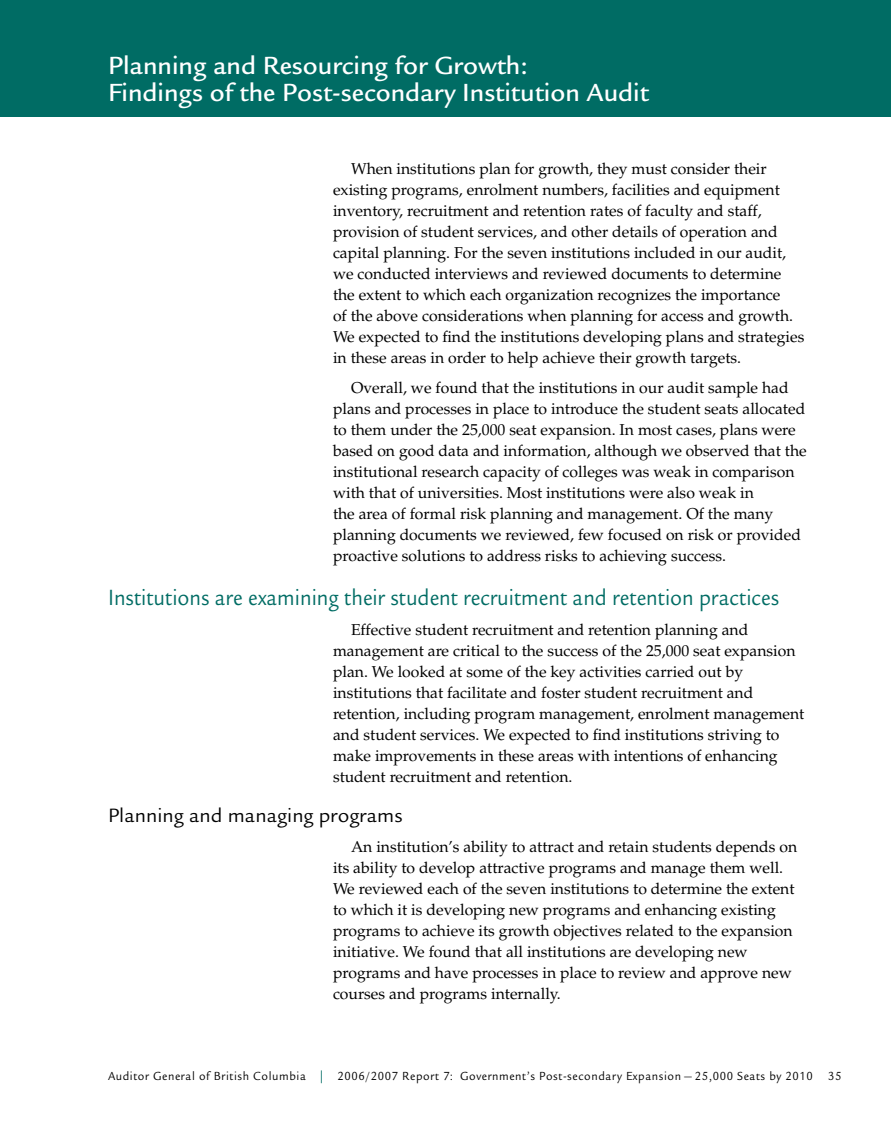
<style>
.page{position:relative;width:891px;height:1134px;background:#fff}
.page>*{position:absolute;margin:0;border:0;box-sizing:border-box;transform-origin:0 0}
.t1{font:500 27px/27px "Legacy Sans";color:#fff}
.t2{font:24px "Legacy Sans";color:#006c64;scale:.9 1}
.t3{font:21px "Legacy Sans";color:#000}
.t4{font:15.75px/21px "Palatino";color:#000}
.t5{font:12.75px "Legacy Sans";letter-spacing:.05em;color:#000;scale:.93 1}
.s1{color:#006c64}
</style>
<div class="page">
<div style="left:0;top:0;width:891px;height:117px;background:#006c64"></div>
<h1 class="t1" style="left:108px;top:52px;width:542px">Planning and Resourcing for Growth:<br>Findings of the Post‑secondary Institution Audit</h1>
<p class="t4" style="left:333px;top:158px;width:473px;text-indent:18px">When institutions plan for growth, they must consider their existing programs, enrolment numbers, facilities and equipment inventory, recruitment and retention rates of faculty and staff, provision of student services, and other details of operation and capital planning. For the seven institutions included in our audit, we conducted interviews and reviewed documents to determine the extent to which each organization recognizes the importance<br>of the above considerations when planning for access and growth.<br>We expected to find the institutions developing plans and strategies in these areas in order to help achieve their growth targets.</p>
<p class="t4" style="left:333px;top:377px;width:475px;text-indent:18px">Overall, we found that the institutions in our audit sample had plans and processes in place to introduce the student seats allocated to them under the 25,000 seat expansion. In most cases, plans were based on good data and information, although we observed that the institutional research capacity of colleges was weak in comparison with that of universities. Most institutions were also weak in<br>the area of formal risk planning and management. Of the many planning documents we reviewed, few focused on risk or provided proactive solutions to address risks to achieving success.</p>
<h2 class="t2" style="left:108px;top:583px;width:747px">Institutions are examining their student recruitment and retention practices</h2>
<p class="t4" style="left:333px;top:619px;width:473px;text-indent:18px">Effective student recruitment and retention planning and management are critical to the success of the 25,000 seat expansion plan. We looked at some of the key activities carried out by institutions that facilitate and foster student recruitment and retention, including program management, enrolment management and student services. We expected to find institutions striving to make improvements in these areas with intentions of enhancing student recruitment and retention.</p>
<h3 class="t3" style="left:108px;top:804px;width:296px">Planning and managing programs</h3>
<p class="t4" style="left:333px;top:836px;width:466px;text-indent:18px">An institution’s ability to attract and retain students depends on its ability to develop attractive programs and manage them well.<br>We reviewed each of the seven institutions to determine the extent to which it is developing new programs and enhancing existing programs to achieve its growth objectives related to the expansion initiative. We found that all institutions are developing new programs and have processes in place to review and approve new courses and programs internally.</p>
<p class="t5" style="left:108px;top:1069px;width:790px">Auditor General of British Columbia <span class="s1">|</span> 2006/2007 Report 7: Government’s Post‑secondary Expansion — 25,000 Seats by 2010 35</p>
</div>
